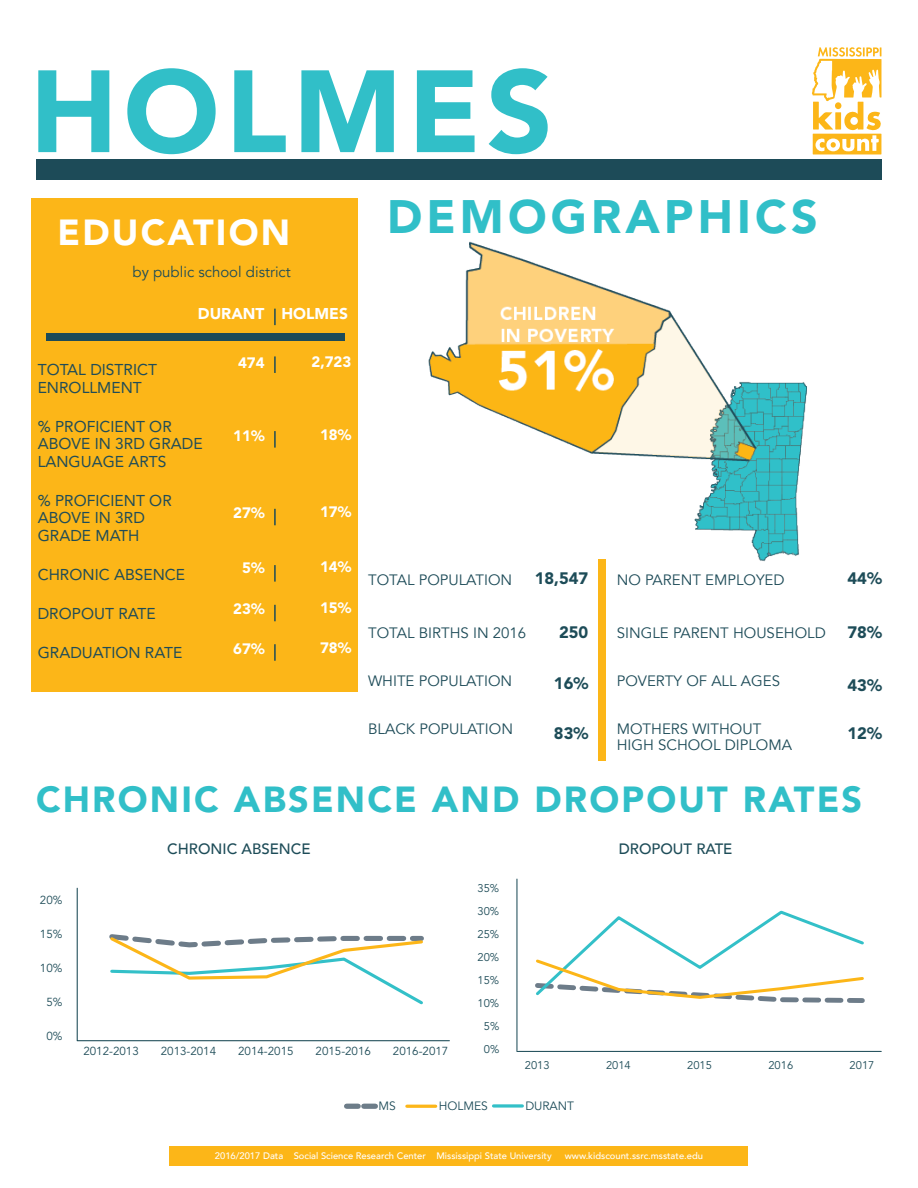
<style>
.page{position:relative;width:918px;height:1188px;background:#fff}
.page>*{position:absolute;margin:0;border:0;box-sizing:border-box;transform-origin:0 0}
.t1{font:900 115.5px "Avenir LT Std";letter-spacing:.05em;color:#31bfc8}
.t2{font:900 46.5px "Avenir LT Std";letter-spacing:.09em;color:#31bfc8}
.t3{font:900 36px "Avenir LT Std";letter-spacing:.06em;color:#31bfc8}
.t4{font:900 36px "Avenir LT Std";letter-spacing:.06em;color:#fff}
.t5{font:900 16.5px "Avenir LT Std";color:#1d4c58}
.t6{font:15.6px/17.5px "Avenir LT Std";color:#1f4c58}
.t7{font:900 15.6px "Avenir LT Std";color:#fff}
.t8{font:15px/16.5px "Avenir";color:#1d4b58}
.t9{font:900 15px "Avenir LT Std";color:#fff}
.t10{font:500 15px "Avenir";color:#1d4c58}
.t11{font:15px "Avenir";color:#1d4c58}
.t12{font:12px "Avenir LT Std";color:#1d4b58}
.t13{font:11.55px "Avenir LT Std";color:#1e4c58}
.t14{font:11.1px "Avenir LT Std";color:#1e4c58}
.t15{font:500 9.45px "Avenir";color:#fff}
</style>
<div class="page">
<div style="left:32px;top:198px;width:326px;height:494px;background:#fcb618"></div>
<div style="left:36px;top:159px;width:846px;height:20px;background:#1d4b58"></div>
<svg style="left:816px;top:47px;width:66px;height:20px"></svg>
<svg style="left:516px;top:878px;width:366px;height:174px"></svg>
<svg style="left:532px;top:909px;width:335px;height:96px"></svg>
<div style="left:46px;top:334px;width:299px;height:7px;background:#1d4b58"></div>
<svg style="left:77px;top:888px;width:373px;height:153px"></svg>
<svg style="left:106px;top:931px;width:321px;height:76px"></svg>
<div style="left:598px;top:559px;width:8px;height:202px;background:#fcb618"></div>
<div style="left:170px;top:1146px;width:578px;height:19px;background:#fcb618"></div>
<svg style="left:274px;top:309px;width:2px;height:16px"></svg>
<svg style="left:274px;top:356px;width:2px;height:17px"></svg>
<svg style="left:274px;top:431px;width:2px;height:17px"></svg>
<svg style="left:274px;top:509px;width:2px;height:16px"></svg>
<svg style="left:274px;top:565px;width:2px;height:17px"></svg>
<svg style="left:274px;top:605px;width:2px;height:16px"></svg>
<svg style="left:274px;top:644px;width:2px;height:17px"></svg>
<svg style="left:347px;top:1104px;width:28px;height:5px"></svg>
<hr style="left:407px;top:1105px;width:29px;height:3px;background:#fcb619">
<svg style="left:494px;top:1104px;width:28px;height:4px"></svg>
<img style="left:281px;top:67px;width:601px;height:495px">
<p class="t1" style="left:30px;top:42px;width:524px">HOLMES</p>
<p class="t4" style="left:58px;top:211px;width:234px">EDUCATION</p>
<p class="t11" style="left:133px;top:263px;width:160px">by public school district</p>
<p class="t7" style="left:198px;top:304px;width:68px">DURANT</p>
<p class="t7" style="left:281px;top:304px;width:68px">HOLMES</p>
<p class="t6" style="left:38px;top:361px;width:121px">TOTAL DISTRICT<br>ENROLLMENT</p>
<p class="t6" style="left:38px;top:418px;width:167px">% PROFICIENT OR<br>ABOVE IN 3RD GRADE<br>LANGUAGE ARTS</p>
<p class="t6" style="left:38px;top:492px;width:136px">% PROFICIENT OR<br>ABOVE IN 3RD<br>GRADE MATH</p>
<p class="t6" style="left:38px;top:566px;width:149px">CHRONIC ABSENCE</p>
<p class="t6" style="left:38px;top:605px;width:119px">DROPOUT RATE</p>
<p class="t6" style="left:38px;top:644px;width:146px">GRADUATION RATE</p>
<p class="t9" style="left:238px;top:353px;width:28px">474</p>
<p class="t9" style="left:233px;top:427px;width:33px">11%</p>
<p class="t9" style="left:233px;top:503px;width:33px">27%</p>
<p class="t9" style="left:242px;top:559px;width:24px">5%</p>
<p class="t9" style="left:233px;top:599px;width:33px">23%</p>
<p class="t9" style="left:233px;top:640px;width:33px">67%</p>
<p class="t9" style="left:311px;top:353px;width:41px">2,723</p>
<p class="t9" style="left:320px;top:426px;width:33px">18%</p>
<p class="t9" style="left:320px;top:503px;width:33px">17%</p>
<p class="t9" style="left:320px;top:558px;width:33px">14%</p>
<p class="t9" style="left:320px;top:599px;width:33px">15%</p>
<p class="t9" style="left:320px;top:639px;width:33px">78%</p>
<p class="t2" style="left:387px;top:189px;width:432px">DEMOGRAPHICS</p>
<p class="t8" style="left:368px;top:572px;width:146px">TOTAL POPULATION</p>
<p class="t5" style="left:535px;top:569px;width:55px">18,547</p>
<p class="t8" style="left:368px;top:625px;width:160px">TOTAL BIRTHS IN 2016</p>
<p class="t8" style="left:368px;top:672px;width:146px">WHITE POPULATION</p>
<p class="t8" style="left:368px;top:720px;width:146px">BLACK POPULATION</p>
<p class="t5" style="left:559px;top:623px;width:31px">250</p>
<p class="t5" style="left:554px;top:674px;width:36px">16%</p>
<p class="t5" style="left:554px;top:723px;width:36px">83%</p>
<p class="t8" style="left:617px;top:572px;width:169px">NO PARENT EMPLOYED</p>
<p class="t8" style="left:617px;top:625px;width:211px">SINGLE PARENT HOUSEHOLD</p>
<p class="t8" style="left:617px;top:672px;width:165px">POVERTY OF ALL AGES</p>
<p class="t8" style="left:617px;top:720px;width:177px">MOTHERS WITHOUT<br>HIGH SCHOOL DIPLOMA</p>
<p class="t5" style="left:847px;top:569px;width:36px">44%</p>
<p class="t5" style="left:847px;top:623px;width:36px">78%</p>
<p class="t5" style="left:847px;top:675px;width:36px">43%</p>
<p class="t5" style="left:847px;top:723px;width:36px">12%</p>
<p class="t3" style="left:36px;top:777px;width:828px">CHRONIC ABSENCE AND DROPOUT RATES</p>
<p class="t10" style="left:167px;top:835px;width:145px">CHRONIC ABSENCE</p>
<p class="t10" style="left:619px;top:835px;width:115px">DROPOUT RATE</p>
<p class="t13" style="left:40px;top:893px;width:24px">20%</p>
<p class="t13" style="left:40px;top:927px;width:24px">15%</p>
<p class="t13" style="left:40px;top:961px;width:24px">10%</p>
<p class="t13" style="left:47px;top:995px;width:18px">5%</p>
<p class="t13" style="left:47px;top:1029px;width:18px">0%</p>
<p class="t14" style="left:478px;top:882px;width:23px">35%</p>
<p class="t14" style="left:478px;top:905px;width:23px">30%</p>
<p class="t14" style="left:478px;top:928px;width:23px">25%</p>
<p class="t14" style="left:478px;top:951px;width:23px">20%</p>
<p class="t14" style="left:478px;top:974px;width:23px">15%</p>
<p class="t14" style="left:478px;top:997px;width:23px">10%</p>
<p class="t13" style="left:83px;top:1044px;width:57px">2012-2013</p>
<p class="t13" style="left:161px;top:1044px;width:57px">2013-2014</p>
<p class="t13" style="left:238px;top:1044px;width:57px">2014-2015</p>
<p class="t13" style="left:316px;top:1044px;width:57px">2015-2016</p>
<p class="t13" style="left:393px;top:1044px;width:57px">2016-2017</p>
<p class="t14" style="left:484px;top:1020px;width:17px">5%</p>
<p class="t14" style="left:484px;top:1043px;width:17px">0%</p>
<p class="t14" style="left:525px;top:1059px;width:26px">2013</p>
<p class="t14" style="left:606px;top:1059px;width:26px">2014</p>
<p class="t14" style="left:687px;top:1059px;width:26px">2015</p>
<p class="t14" style="left:768px;top:1059px;width:26px">2016</p>
<p class="t14" style="left:850px;top:1059px;width:26px">2017</p>
<p class="t12" style="left:378px;top:1099px;width:19px">MS</p>
<p class="t12" style="left:439px;top:1099px;width:51px">HOLMES</p>
<p class="t12" style="left:525px;top:1099px;width:50px">DURANT</p>
<p class="t15" style="left:215px;top:1148px;width:338px">2016/2017 Data Social Science Research Center Mississippi State University</p>
<p class="t15" style="left:565px;top:1148px;width:140px">www.kidscount.ssrc.msstate.edu</p>
</div>
